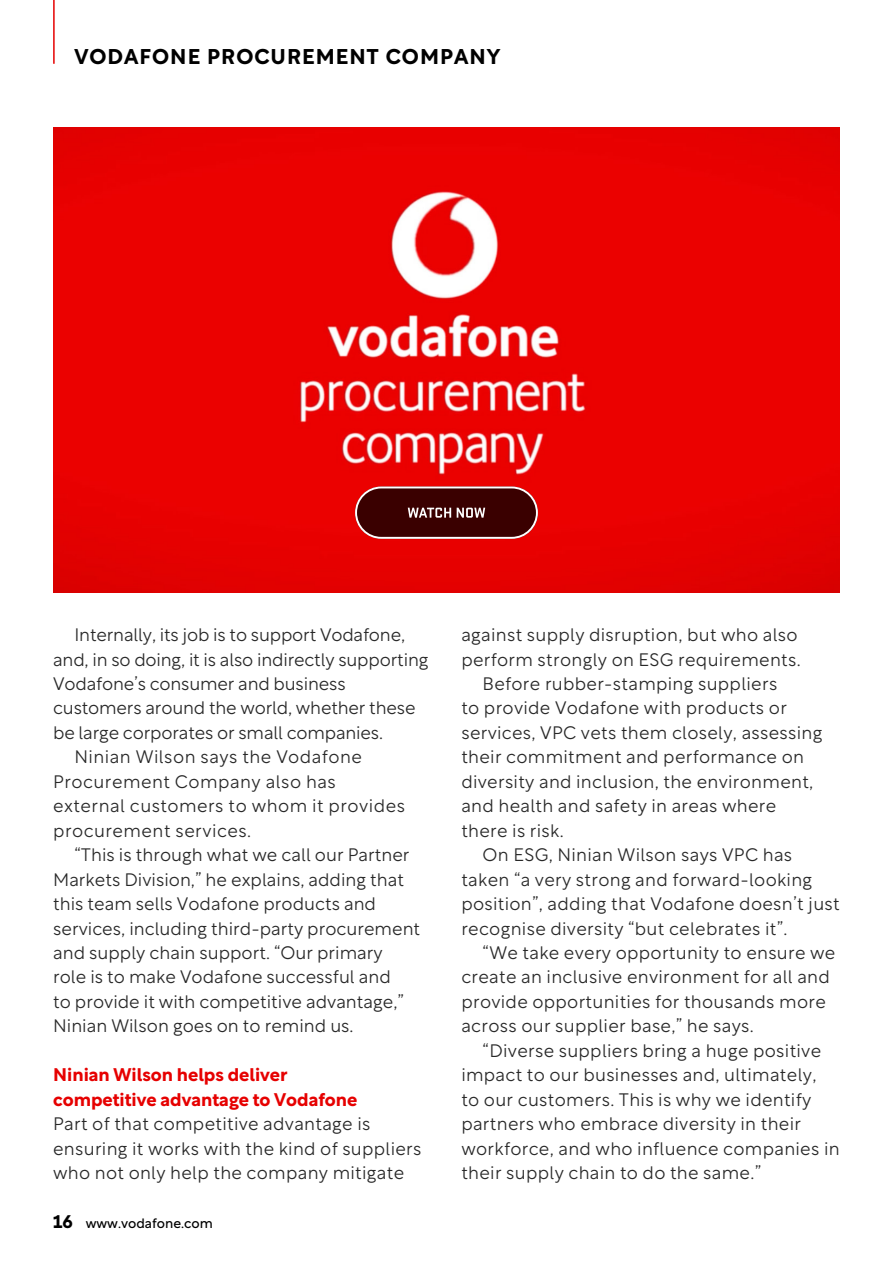
<style>
.page{position:relative;width:893px;height:1263px;background:#fff}
.page>*{position:absolute;margin:0;border:0;box-sizing:border-box;transform-origin:0 0}
.t1{font:700 21px "Rotunda";letter-spacing:.05em;color:#000}
.t2{font:300 18px/24.5px "Rotunda";letter-spacing:.015em;color:#282828}
.t3{font:300 18px "Rotunda";letter-spacing:-.01em;color:#282828}
.t4{font:700 18px/24.5px "Rotunda";color:#e60000}
.t5{font:13.5px "Rotunda";color:#000}
.s1{font-weight:700;font-size:18px}
</style>
<div class="page">
<hr style="left:53px;top:0;width:2px;height:64px;background:#e60000">
<img style="left:53px;top:128px;width:787px;height:464px">
<div style="left:355px;top:486px;width:183px;height:53px;background:#3a0000;border-radius:26px"></div>
<div style="left:355px;top:486px;width:183px;height:53px;border:2px solid #fff;border-radius:25px"></div>
<svg style="left:408px;top:508px;width:77px;height:10px"></svg>
<p class="t1" style="left:74px;top:39px;width:428px">VODAFONE PROCUREMENT COMPANY</p>
<p class="t3" style="left:74px;top:621px;width:332px">Internally, its job is to support Vodafone,</p>
<p class="t3" style="left:53px;top:645px;width:377px">and, in so doing, it is also indirectly supporting</p>
<p class="t3" style="left:53px;top:670px;width:294px">Vodafone’s consumer and business</p>
<p class="t3" style="left:53px;top:694px;width:364px">customers around the world, whether these</p>
<p class="t3" style="left:53px;top:719px;width:331px">be large corporates or small companies.</p>
<p class="t2" style="left:74px;top:743px;width:289px">Ninian Wilson says the Vodafone</p>
<p class="t2" style="left:53px;top:767px;width:284px">Procurement Company also has</p>
<p class="t2" style="left:53px;top:792px;width:353px">external customers to whom it provides</p>
<p class="t2" style="left:53px;top:816px;width:199px">procurement services.</p>
<p class="t2" style="left:74px;top:841px;width:337px">“This is through what we call our Partner</p>
<p class="t2" style="left:53px;top:865px;width:352px">Markets Division,” he explains, adding that</p>
<p class="t2" style="left:53px;top:890px;width:324px">this team sells Vodafone products and</p>
<p class="t2" style="left:53px;top:914px;width:369px">services, including third-party procurement</p>
<p class="t2" style="left:53px;top:939px;width:331px">and supply chain support. “Our primary</p>
<p class="t2" style="left:53px;top:963px;width:339px">role is to make Vodafone successful and</p>
<p class="t2" style="left:53px;top:988px;width:352px">to provide it with competitive advantage,”</p>
<p class="t2" style="left:53px;top:1012px;width:302px">Ninian Wilson goes on to remind us.</p>
<p class="t4" style="left:53px;top:1061px;width:306px">Ninian Wilson helps deliver competitive advantage to Vodafone</p>
<p class="t2" style="left:53px;top:1110px;width:370px">Part of that competitive advantage is ensuring it works with the kind of suppliers who not only help the company mitigate</p>
<p class="t5" style="left:53px;top:1212px;width:161px"><span class="s1">16</span> www.vodafone.com</p>
<p class="t2" style="left:461px;top:621px;width:338px">against supply disruption, but who also</p>
<p class="t2" style="left:461px;top:645px;width:341px">perform strongly on ESG requirements.</p>
<p class="t2" style="left:483px;top:670px;width:296px">Before rubber-stamping suppliers</p>
<p class="t2" style="left:461px;top:694px;width:327px">to provide Vodafone with products or</p>
<p class="t2" style="left:461px;top:719px;width:363px">services, VPC vets them closely, assessing</p>
<p class="t2" style="left:461px;top:743px;width:344px">their commitment and performance on</p>
<p class="t2" style="left:461px;top:767px;width:353px">diversity and inclusion, the environment,</p>
<p class="t2" style="left:461px;top:792px;width:317px">and health and safety in areas where</p>
<p class="t2" style="left:461px;top:816px;width:104px">there is risk.</p>
<p class="t2" style="left:483px;top:841px;width:311px">On ESG, Ninian Wilson says VPC has</p>
<p class="t2" style="left:461px;top:865px;width:352px">taken “a very strong and forward-looking</p>
<p class="t2" style="left:461px;top:890px;width:380px">position”, adding that Vodafone doesn’t just</p>
<p class="t2" style="left:461px;top:914px;width:328px">recognise diversity “but celebrates it”.</p>
<p class="t2" style="left:483px;top:939px;width:354px">“We take every opportunity to ensure we</p>
<p class="t2" style="left:461px;top:963px;width:370px">create an inclusive environment for all and</p>
<p class="t2" style="left:461px;top:988px;width:366px">provide opportunities for thousands more</p>
<p class="t2" style="left:461px;top:1012px;width:294px">across our supplier base,” he says.</p>
<p class="t2" style="left:483px;top:1036px;width:340px">“Diverse suppliers bring a huge positive</p>
<p class="t2" style="left:461px;top:1061px;width:357px">impact to our businesses and, ultimately,</p>
<p class="t2" style="left:461px;top:1085px;width:351px">to our customers. This is why we identify</p>
<p class="t2" style="left:461px;top:1110px;width:341px">partners who embrace diversity in their</p>
<p class="t2" style="left:461px;top:1134px;width:380px">workforce, and who influence companies in</p>
<p class="t2" style="left:461px;top:1159px;width:301px">their supply chain to do the same.”</p>
</div>
